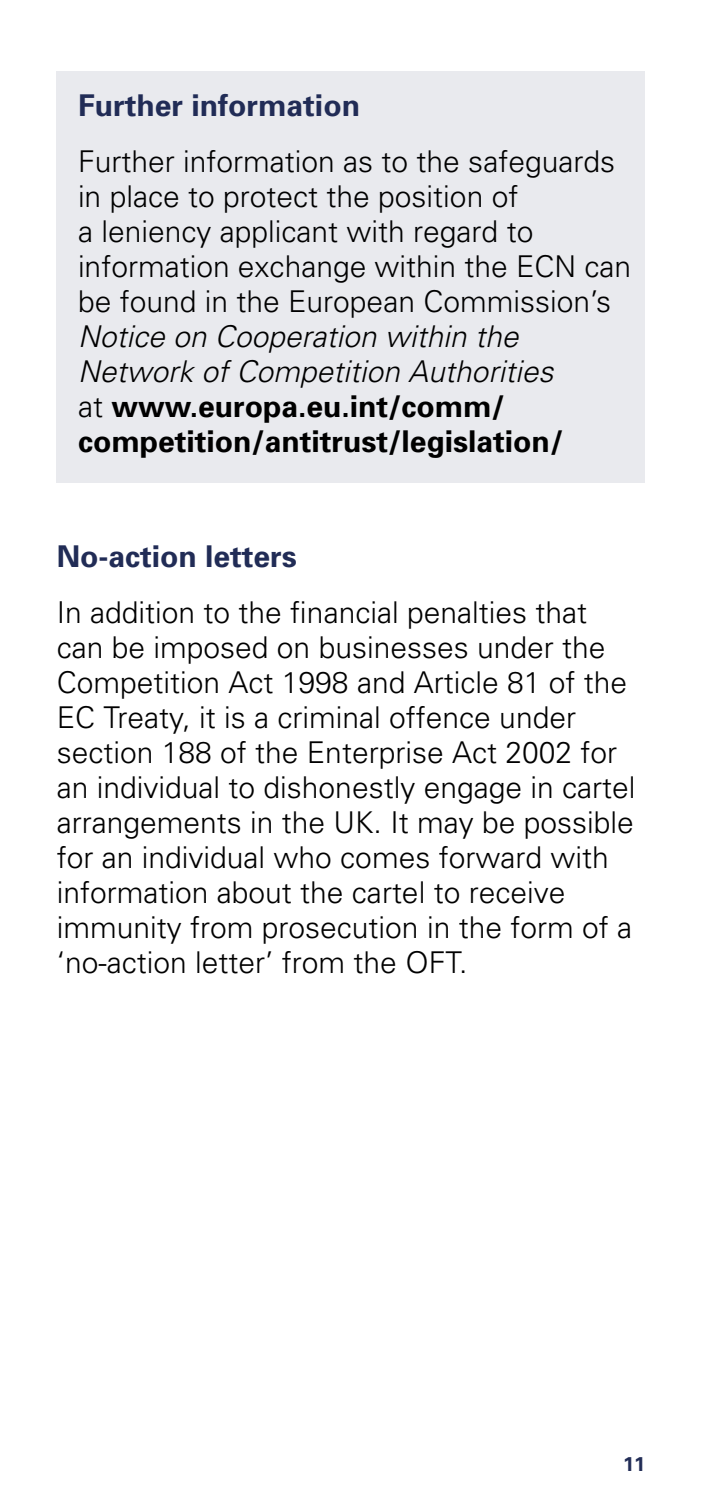
<style>
.page{position:relative;width:702px;height:1489px;background:#fff}
.page>*{position:absolute;margin:0;border:0;box-sizing:border-box;transform-origin:0 0}
.text{font:300 30px/35px "Univers";color:#000}
.C-head{font:700 30px "Univers";color:#212c56}
.t1{font:700 20px "Univers";color:#212c56}
.s1{font-weight:700;color:#212c56}
.s2{font-style:italic}
.s3{font-weight:700}
</style>
<div class="page">
<div style="left:57px;top:71px;width:588px;height:411px;background:#e9eaee"></div>
<p class="text" style="left:78px;top:77px;width:538px;line-height:56.2px"><span class="s1">Further information<br></span>Further information as to the safeguards</p>
<p class="text" style="left:78px;top:179px;width:554px">in place to protect the position of<br>a leniency applicant with regard to information exchange within the ECN can be found in the European Commission’s <span class="s2">Notice on Cooperation within the Network of Competition Authorities<br></span>at <span class="s3">www.europa.eu.int/comm/ competition/antitrust/legislation/</span></p>
<p class="C-head" style="left:57px;top:538px;width:242px">No-action letters</p>
<p class="text" style="left:57px;top:595px;width:580px">In addition to the financial penalties that can be imposed on businesses under the Competition Act 1998 and Article 81 of the EC Treaty, it is a criminal offence under section 188 of the Enterprise Act 2002 for an individual to dishonestly engage in cartel arrangements in the UK. It may be possible for an individual who comes forward with information about the cartel to receive immunity from prosecution in the form of a ‘no-action letter’ from the OFT.</p>
<p class="t1" style="left:623px;top:1451px;width:24px">11</p>
</div>
